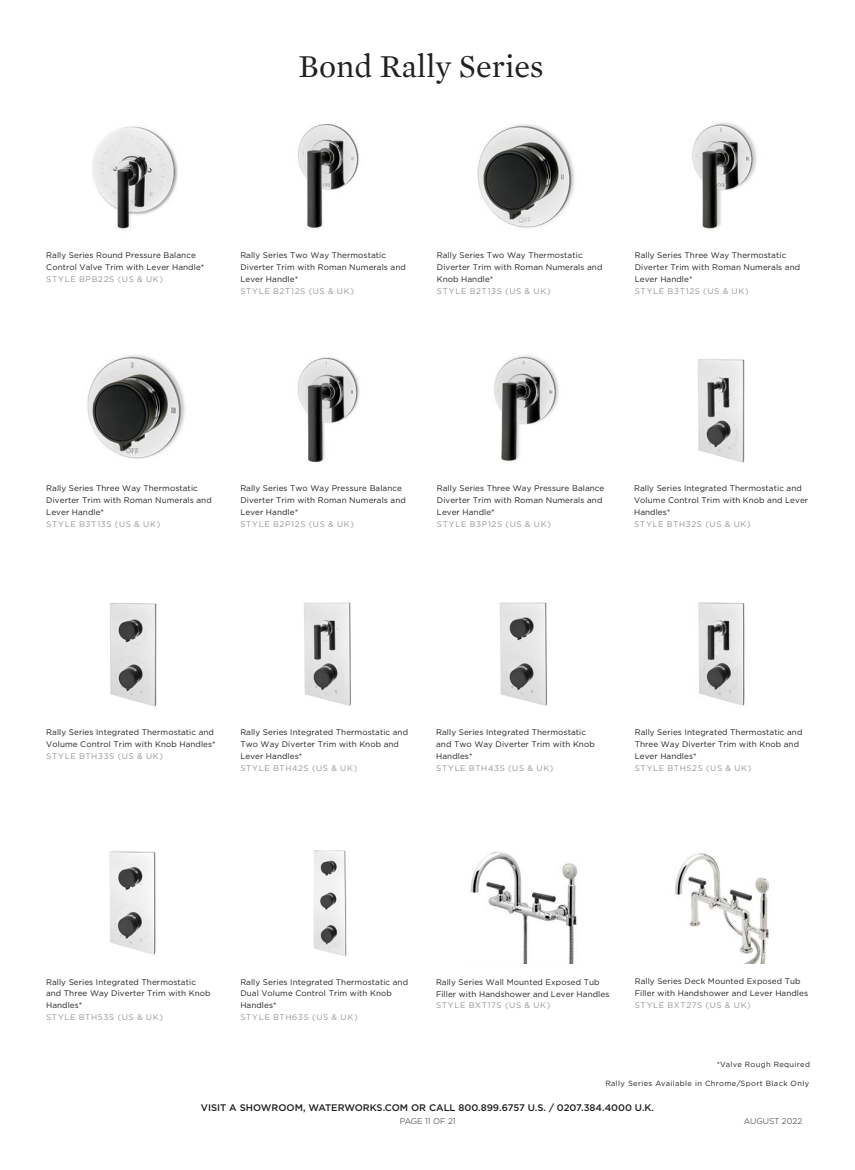
<style>
.page{position:relative;width:855px;height:1170px;background:#fff}
.page>*{position:absolute;margin:0;border:0;box-sizing:border-box;transform-origin:0 0}
.TITLE__Light-_7_5_11{font:32.5px "Mercury Text G1";color:#231f20}
.t1{font:500 9.62px "Gotham";color:#231f20}
.t2{font:300 8.25px "Gotham";color:#231f20}
.Text__LIGHT_-_6_5_9{font:8.12px/11.9px "Gotham";letter-spacing:.01em;color:#231f20}
.Text__product_number{font:8.12px "Gotham";letter-spacing:.08em;color:#939598}
.t3{font:7.5px "Gotham";letter-spacing:.05em;color:#231f20}
</style>
<div class="page">
<img style="left:92px;top:126px;width:86px;height:104px">
<img style="left:698px;top:359px;width:47px;height:104px">
<img style="left:698px;top:602px;width:47px;height:104px">
<img style="left:298px;top:124px;width:61px;height:105px">
<img style="left:87px;top:355px;width:98px;height:104px">
<img style="left:110px;top:603px;width:47px;height:104px">
<img style="left:109px;top:851px;width:47px;height:104px">
<img style="left:477px;top:124px;width:98px;height:104px">
<img style="left:297px;top:357px;width:63px;height:106px">
<img style="left:304px;top:602px;width:47px;height:104px">
<img style="left:313px;top:850px;width:34px;height:106px">
<img style="left:692px;top:122px;width:65px;height:107px">
<img style="left:494px;top:355px;width:65px;height:107px">
<img style="left:500px;top:602px;width:47px;height:104px">
<img style="left:470px;top:852px;width:108px;height:112px">
<img style="left:675px;top:853px;width:94px;height:111px">
<p class="TITLE__Light-_7_5_11" style="left:298px;top:43px;width:247px">Bond Rally Series</p>
<p class="Text__LIGHT_-_6_5_9" style="left:46px;top:249px;width:160px">Rally Series Round Pressure Balance<br>Control Valve Trim with Lever Handle*</p>
<p class="Text__product_number" style="left:46px;top:274px;width:118px">STYLE BPB22S (US &amp; UK)</p>
<p class="Text__LIGHT_-_6_5_9" style="left:240px;top:249px;width:167px">Rally Series Two Way Thermostatic<br>Diverter Trim with Roman Numerals and<br>Lever Handle*</p>
<p class="Text__product_number" style="left:240px;top:286px;width:115px">STYLE B2T12S (US &amp; UK)</p>
<p class="Text__LIGHT_-_6_5_9" style="left:437px;top:249px;width:167px">Rally Series Two Way Thermostatic<br>Diverter Trim with Roman Numerals and<br>Knob Handle*</p>
<p class="Text__product_number" style="left:437px;top:286px;width:115px">STYLE B2T13S (US &amp; UK)</p>
<p class="Text__LIGHT_-_6_5_9" style="left:635px;top:249px;width:167px">Rally Series Three Way Thermostatic<br>Diverter Trim with Roman Numerals and<br>Lever Handle*</p>
<p class="Text__product_number" style="left:635px;top:286px;width:115px">STYLE B3T12S (US &amp; UK)</p>
<p class="Text__LIGHT_-_6_5_9" style="left:46px;top:482px;width:167px">Rally Series Three Way Thermostatic<br>Diverter Trim with Roman Numerals and<br>Lever Handle*</p>
<p class="Text__product_number" style="left:46px;top:519px;width:115px">STYLE B3T13S (US &amp; UK)</p>
<p class="Text__LIGHT_-_6_5_9" style="left:240px;top:482px;width:167px">Rally Series Two Way Pressure Balance<br>Diverter Trim with Roman Numerals and<br>Lever Handle*</p>
<p class="Text__product_number" style="left:240px;top:519px;width:115px">STYLE B2P12S (US &amp; UK)</p>
<p class="Text__LIGHT_-_6_5_9" style="left:437px;top:482px;width:169px">Rally Series Three Way Pressure Balance<br>Diverter Trim with Roman Numerals and<br>Lever Handle*</p>
<p class="Text__product_number" style="left:437px;top:519px;width:115px">STYLE B3P12S (US &amp; UK)</p>
<p class="Text__LIGHT_-_6_5_9" style="left:634px;top:482px;width:176px">Rally Series Integrated Thermostatic and<br>Volume Control Trim with Knob and Lever<br>Handles*</p>
<p class="Text__product_number" style="left:634px;top:519px;width:118px">STYLE BTH32S (US &amp; UK)</p>
<p class="Text__LIGHT_-_6_5_9" style="left:46px;top:726px;width:171px">Rally Series Integrated Thermostatic and<br>Volume Control Trim with Knob Handles*</p>
<p class="Text__product_number" style="left:46px;top:751px;width:118px">STYLE BTH33S (US &amp; UK)</p>
<p class="Text__LIGHT_-_6_5_9" style="left:240px;top:726px;width:169px">Rally Series Integrated Thermostatic and<br>Two Way Diverter Trim with Knob and<br>Lever Handles*</p>
<p class="Text__product_number" style="left:240px;top:763px;width:118px">STYLE BTH42S (US &amp; UK)</p>
<p class="Text__LIGHT_-_6_5_9" style="left:436px;top:726px;width:160px">Rally Series Integrated Thermostatic and Two Way Diverter Trim with Knob<br>Handles*</p>
<p class="Text__product_number" style="left:436px;top:763px;width:119px">STYLE BTH43S (US &amp; UK)</p>
<p class="Text__LIGHT_-_6_5_9" style="left:635px;top:726px;width:169px">Rally Series Integrated Thermostatic and<br>Three Way Diverter Trim with Knob and<br>Lever Handles*</p>
<p class="Text__product_number" style="left:635px;top:763px;width:118px">STYLE BTH52S (US &amp; UK)</p>
<p class="Text__LIGHT_-_6_5_9" style="left:46px;top:976px;width:166px">Rally Series Integrated Thermostatic and Three Way Diverter Trim with Knob<br>Handles*</p>
<p class="Text__product_number" style="left:46px;top:1012px;width:118px">STYLE BTH53S (US &amp; UK)</p>
<p class="Text__LIGHT_-_6_5_9" style="left:240px;top:976px;width:169px">Rally Series Integrated Thermostatic and<br>Dual Volume Control Trim with Knob<br>Handles*</p>
<p class="Text__product_number" style="left:240px;top:1012px;width:119px">STYLE BTH63S (US &amp; UK)</p>
<p class="Text__LIGHT_-_6_5_9" style="left:436px;top:976px;width:175px">Rally Series Wall Mounted Exposed Tub<br>Filler with Handshower and Lever Handles</p>
<p class="Text__product_number" style="left:436px;top:1000px;width:116px">STYLE BXT17S (US &amp; UK)</p>
<p class="Text__LIGHT_-_6_5_9" style="left:635px;top:975px;width:175px">Rally Series Deck Mounted Exposed Tub<br>Filler with Handshower and Lever Handles</p>
<p class="Text__product_number" style="left:635px;top:1000px;width:118px">STYLE BXT27S (US &amp; UK)</p>
<p class="t3" style="left:717px;top:1059px;width:95px">*Valve Rough Required</p>
<p class="t3" style="left:605px;top:1079px;width:205px">Rally Series Available in Chrome/Sport Black Only</p>
<p class="t1" style="left:201px;top:1101px;width:455px">VISIT A SHOWROOM, WATERWORKS.COM OR CALL 800.899.6757 U.S. / 0207.384.4000 U.K.</p>
<p class="t2" style="left:400px;top:1115px;width:57px">PAGE 11 OF 21</p>
<p class="t2" style="left:744px;top:1115px;width:60px">AUG UST 2022</p>
</div>
